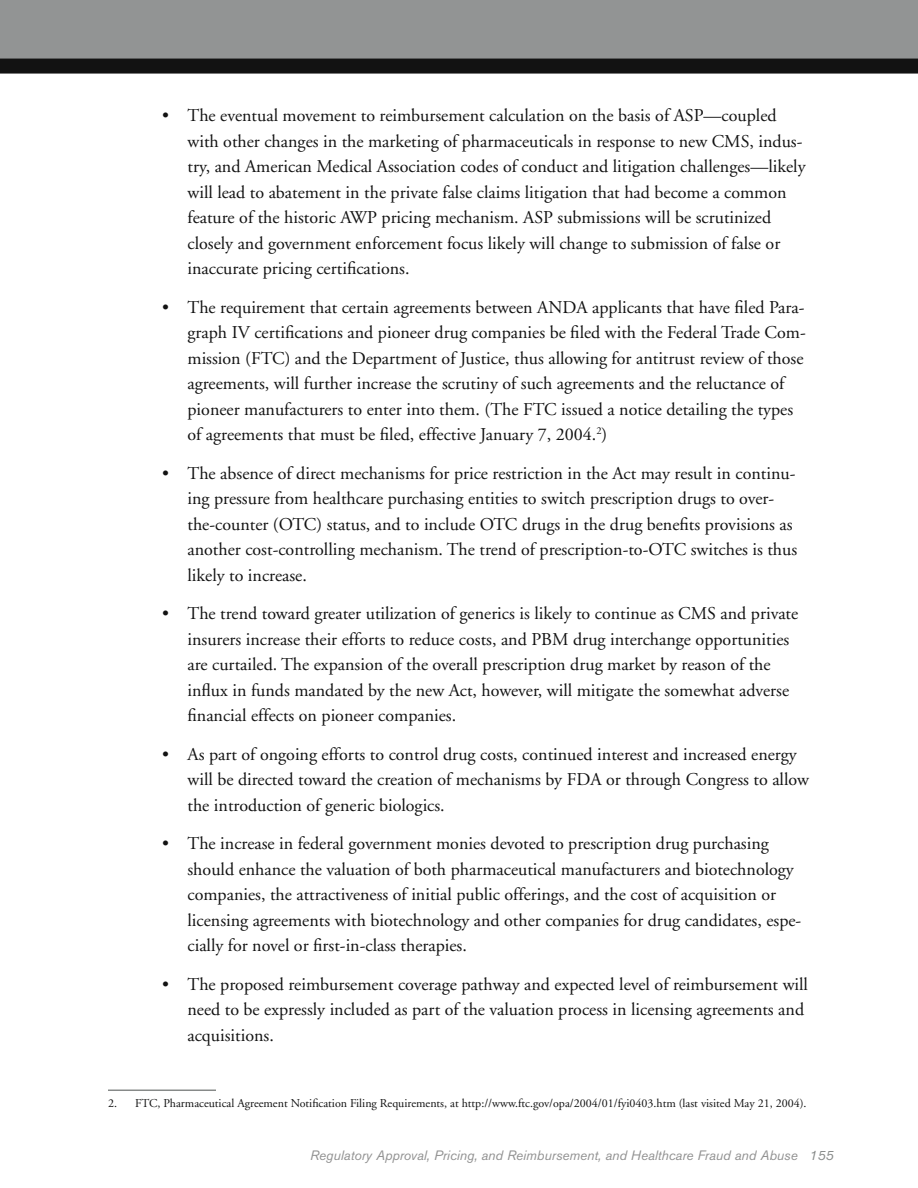
<style>
.page{position:relative;width:918px;height:1188px;background:#fff}
.page>*{position:absolute;margin:0;border:0;box-sizing:border-box;transform-origin:0 0}
.t1{font:18px/25.5px "Adobe Garamond";color:#121212}
.t2{font:italic 13.5px "Akzidenz Grotesk BE";color:#919191}
.t3{font:12px "Adobe Garamond";color:#121212}
.s1{color:#878a89}
</style>
<div class="page">
<div style="left:0;top:0;width:918px;height:59px;background:#929494"></div>
<div style="left:0;top:59px;width:918px;height:15px;background:#121212"></div>
<hr style="left:108px;top:1090px;width:108px;height:1px;background:#878a89">
<p class="t1" style="left:188px;top:103px;width:620px;text-indent:-26px">• The eventual movement to reimbursement calculation on the basis of ASP—coupled with other changes in the marketing of pharmaceuticals in response to new CMS, indus&shy;try, and American Medical Association codes of conduct and litigation challenges—likely will lead to abatement in the private false claims litigation that had become a common feature of the historic AWP pricing mechanism. ASP submissions will be scrutinized closely and government enforcement focus likely will change to submission of false or inaccurate pricing certifications.</p>
<p class="t1" style="left:188px;top:295px;width:620px;text-indent:-26px">• The requirement that certain agreements between ANDA applicants that have filed Para&shy;graph IV certifications and pioneer drug companies be filed with the Federal Trade Com&shy;mission (FTC) and the Department of Justice, thus allowing for antitrust review of those agreements, will further increase the scrutiny of such agreements and the reluctance of pioneer manufacturers to enter into them. (The FTC issued a notice detailing the types of agreements that must be filed, effective January 7, 2004.<sup>2</sup>)</p>
<p class="t1" style="left:188px;top:461px;width:611px;text-indent:-26px">• The absence of direct mechanisms for price restriction in the Act may result in continu&shy;ing pressure from healthcare purchasing entities to switch prescription drugs to over&shy;the-counter (OTC) status, and to include OTC drugs in the drug benefits provisions as another cost-controlling mechanism. The trend of prescription-to-OTC switches is thus likely to increase.</p>
<p class="t1" style="left:188px;top:601px;width:612px;text-indent:-26px">• The trend toward greater utilization of generics is likely to continue as CMS and private insurers increase their efforts to reduce costs, and PBM drug interchange opportunities are curtailed. The expansion of the overall prescription drug market by reason of the influx in funds mandated by the new Act, however, will mitigate the somewhat adverse financial effects on pioneer companies.</p>
<p class="t1" style="left:188px;top:742px;width:623px;text-indent:-26px">• As part of ongoing efforts to control drug costs, continued interest and increased energy will be directed toward the creation of mechanisms by FDA or through Congress to allow the introduction of generic biologics.</p>
<p class="t1" style="left:188px;top:831px;width:615px;text-indent:-26px">• The increase in federal government monies devoted to prescription drug purchasing should enhance the valuation of both pharmaceutical manufacturers and biotechnology companies, the attractiveness of initial public offerings, and the cost of acquisition or licensing agreements with biotechnology and other companies for drug candidates, espe&shy;cially for novel or first-in-class therapies.</p>
<p class="t1" style="left:188px;top:972px;width:622px;text-indent:-26px">• The proposed reimbursement coverage pathway and expected level of reimbursement will need to be expressly included as part of the valuation process in licensing agreements and acquisitions.</p>
<p class="t3" style="left:108px;top:1097px;width:700px">2. FTC, Pharmaceutical Agreement Notification Filing Requirements, at http://www.ftc.gov/opa/2004/01/fyi0403.htm (last visited May 21, 2004).</p>
<p class="t2" style="left:310px;top:1147px;width:525px">Regulatory Approval, Pricing, and Reimbursement, and Healthcare Fraud and Abuse <span class="s1">155</span></p>
</div>
